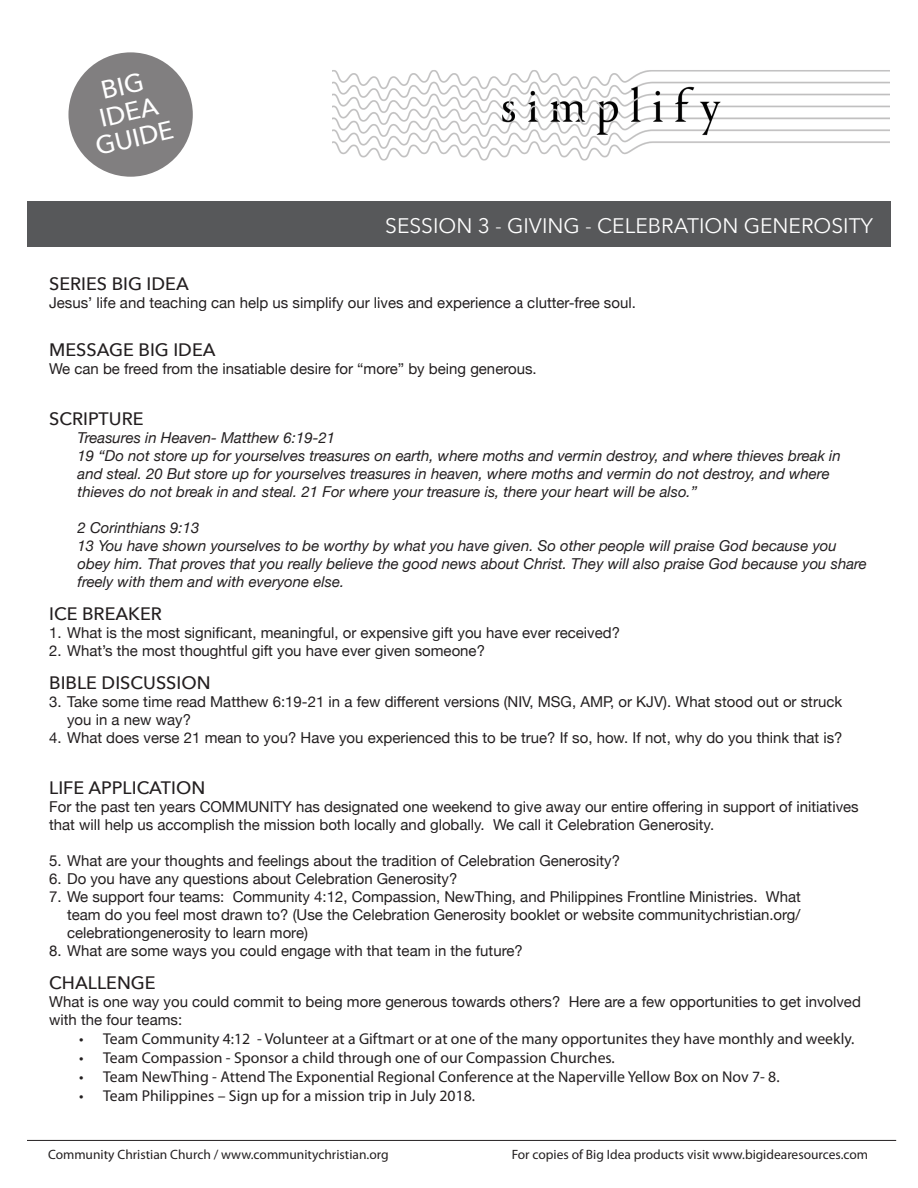
<style>
.page{position:relative;width:918px;height:1188px;background:#fff}
.page>*{position:absolute;margin:0;border:0;box-sizing:border-box;transform-origin:0 0}
.t1{font:500 25.35px/26.5px "Avenir Next";color:#fff;text-align:center}
.Title_medium{font:21px "Avenir Next";color:#fff}
.Title_medium-2{font:500 18px "Avenir Next";color:#231f20}
.t2{font:15.75px "Myriad Pro";color:#231f20}
.Questions{font:15px/18px "Helvetica Neue";color:#231f20}
.scripture{font:italic 15px/18px "Helvetica Neue";color:#231f20}
.t3{font:13.5px "Myriad Pro";color:#231f20}
</style>
<div class="page">
<hr style="left:27px;top:1140px;width:869px;height:1px;background:#231f20">
<div style="left:27px;top:201px;width:864px;height:46px;background:#57585a"></div>
<div style="left:68px;top:52px;width:125px;height:125px;background:#817f80;border-radius:50%"></div>
<img style="left:332px;top:70px;width:558px;height:91px">
<h1 class="t1" style="left:81px;top:81px;width:81px;rotate:-13deg">BIG<br>IDEA<br>GUIDE</h1>
<p class="Title_medium" style="left:385px;top:208px;width:489px">SESSION 3 - GIVING - CELEBRATION GENEROSITY</p>
<p class="Title_medium-2" style="left:49px;top:269px;width:141px">SERIES BIG IDEA</p>
<p class="Questions" style="left:49px;top:295px;width:588px">Jesus’ life and teaching can help us simplify our lives and experience a clutter-free soul.</p>
<p class="Title_medium-2" style="left:49px;top:335px;width:168px">MESSAGE BIG IDEA</p>
<p class="Questions" style="left:49px;top:361px;width:489px">We can be freed from the insatiable desire for “more” by being generous.</p>
<p class="Title_medium-2" style="left:49px;top:404px;width:96px">SCRIPTURE</p>
<p class="scripture" style="left:78px;top:430px;width:259px">Treasures in Heaven- Matthew 6:19-21</p>
<p class="scripture" style="left:78px;top:448px;width:765px">19 “Do not store up for yourselves treasures on earth, where moths and vermin destroy, and where thieves break in and steal. 20 But store up for yourselves treasures in heaven, where moths and vermin do not destroy, and where thieves do not break in and steal. 21 For where your treasure is, there your heart will be also.”</p>
<p class="scripture" style="left:78px;top:520px;width:791px">2 Corinthians 9:13<br>13 You have shown yourselves to be worthy by what you have given. So other people will praise God because you obey him. That proves that you really believe the good news about Christ. They will also praise God because you share freely with them and with everyone else.</p>
<p class="Title_medium-2" style="left:49px;top:599px;width:114px">ICE BREAKER</p>
<p class="Questions" style="left:49px;top:625px;width:572px">1. What is the most significant, meaningful, or expensive gift you have ever received?</p>
<p class="Questions" style="left:49px;top:643px;width:437px">2. What’s the most thoughtful gift you have ever given someone?</p>
<p class="Title_medium-2" style="left:49px;top:668px;width:163px">BIBLE DISCUSSION</p>
<p class="Questions" style="left:67px;top:694px;width:777px;text-indent:-18px">3. Take some time read Matthew 6:19-21 in a few different versions (NIV, MSG, AMP, or KJV). What stood out or struck you in a new way?</p>
<p class="Questions" style="left:49px;top:730px;width:795px">4. What does verse 21 mean to you? Have you experienced this to be true? If so, how. If not, why do you think that is?</p>
<p class="Title_medium-2" style="left:49px;top:773px;width:158px">LIFE APPLICATION</p>
<p class="Questions" style="left:49px;top:799px;width:811px">For the past ten years COMMUNITY has designated one weekend to give away our entire offering in support of initiatives that will help us accomplish the mission both locally and globally. We call it Celebration Generosity.</p>
<p class="Questions" style="left:49px;top:853px;width:572px">5. What are your thoughts and feelings about the tradition of Celebration Generosity?</p>
<p class="Questions" style="left:49px;top:871px;width:410px">6. Do you have any questions about Celebration Generosity?</p>
<p class="Questions" style="left:67px;top:889px;width:735px;text-align:justify;text-indent:-18px">7. We support four teams: Community 4:12, Compassion, NewThing, and Philippines Frontline Ministries. What team do you feel most drawn to? (Use the Celebration Generosity booklet or website communitychristian.org/ celebrationgenerosity to learn more)</p>
<p class="Questions" style="left:49px;top:943px;width:475px">8. What are some ways you could engage with that team in the future?</p>
<p class="Title_medium-2" style="left:49px;top:968px;width:108px">CHALLENGE</p>
<p class="Questions" style="left:49px;top:994px;width:813px">What is one way you could commit to being more generous towards others? Here are a few opportunities to get involved with the four teams:</p>
<p class="t2" style="left:79px;top:1029px;width:777px">• Team Community 4:12 - Volunteer at a Giftmart or at one of the many opportunites they have monthly and weekly.</p>
<p class="t2" style="left:79px;top:1048px;width:537px">• Team Compassion - Sponsor a child through one of our Compassion Churches.</p>
<p class="t2" style="left:79px;top:1067px;width:702px">• Team NewThing - Attend The Exponential Regional Conference at the Naperville Yellow Box on Nov 7- 8.</p>
<p class="t2" style="left:79px;top:1086px;width:397px">• Team Philippines – Sign up for a mission trip in July 2018.</p>
<p class="t3" style="left:48px;top:1146px;width:342px">Community Christian Church / www.communitychristian.org</p>
<p class="t3" style="left:512px;top:1146px;width:358px">For copies of Big Idea products visit www.bigidearesources.com</p>
</div>
